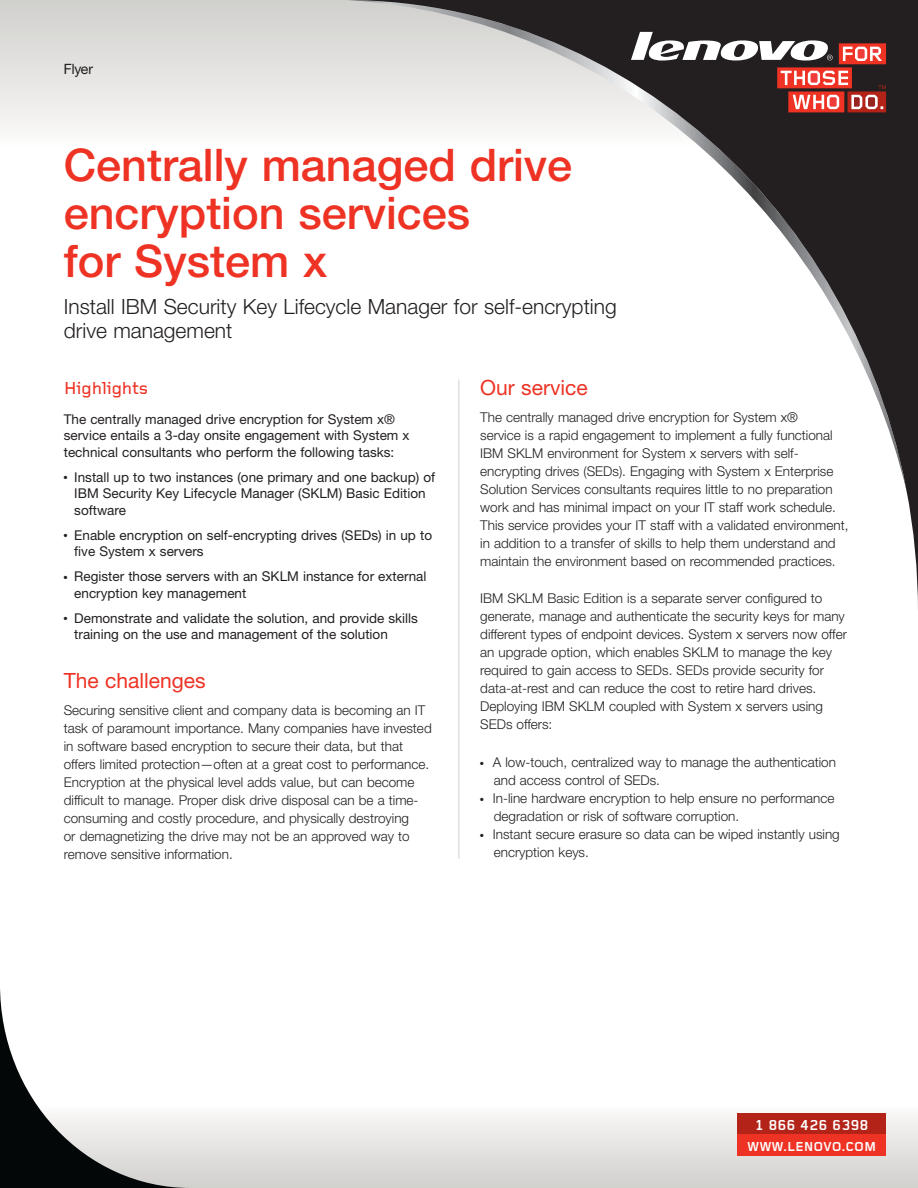
<style>
.page{position:relative;width:918px;height:1188px;background:#fff}
.page>*{position:absolute;margin:0;border:0;box-sizing:border-box;transform-origin:0 0}
.t1{font:500 45px/48px "Helvetica Neue LT Std";color:#ee3224}
.t2{font:300 21px/24px "Helvetica Neue LT Std";color:#231f20}
.t3{font:21px "Helvetica Neue LT Std";color:#ee3224}
.t4{font:500 18px "Lenovo Do";letter-spacing:-.015em;color:#ee3224}
.t5{font:700 15px "Lenovo Do";color:#fff}
.t6{font:14.25px "Helv Neuefor IBM";letter-spacing:-.01em;color:#231f20}
.t7{font:300 13.5px/18px "Helvetica Neue LT Std";color:#231f20}
.t8{font:13.5px/16.5px "Helvetica Neue LT Std";color:#231f20}
.t9{font:700 13.5px "Lenovo Do";color:#fff}
.t10{font:4.5px "Zapf Dingbats";color:#231f20}
</style>
<div class="page">
<div style="left:0;top:1103px;width:918px;height:85px;background:linear-gradient(to bottom,#fbf8f8,#d0d0cd)"></div>
<div style="left:0;top:0;width:918px;height:149px;background:linear-gradient(to bottom,#cfcecc,#fdfcfc)"></div>
<svg style="left:344px;top:0;width:574px;height:613px"></svg>
<svg style="left:0;top:990px;width:191px;height:198px"></svg>
<div style="left:737px;top:1114px;width:149px;height:21px;background:#b42317"></div>
<div style="left:737px;top:1135px;width:149px;height:21px;background:#ee3224"></div>
<svg style="left:631px;top:32px;width:255px;height:80px"></svg>
<hr style="left:458px;top:380px;width:1px;height:479px;background:#d0d0cd">
<p class="t6" style="left:64px;top:60px;width:31px">Flyer</p>
<h1 class="t1" style="left:64px;top:140px;width:510px">Centrally managed drive encryption services<br>for System x</h1>
<h2 class="t2" style="left:64px;top:294px;width:554px">Install IBM Security Key Lifecycle Manager for self-encrypting drive management</h2>
<h3 class="t4" style="left:64px;top:375px;width:86px">Highlights</h3>
<p class="t8" style="left:64px;top:410px;width:347px">The centrally managed drive encryption for System x® service entails a 3-day onsite engagement with System x technical consultants who perform the following tasks:</p>
<p class="t8" style="left:74px;top:468px;width:362px;text-indent:-11px">●● Install up to two instances (one primary and one backup) of<br>IBM Security Key Lifecycle Manager (SKLM) Basic Edition software</p>
<p class="t8" style="left:74px;top:526px;width:359px;text-indent:-11px">●● Enable encryption on self-encrypting drives (SEDs) in up to five System x servers</p>
<p class="t8" style="left:74px;top:568px;width:354px;text-indent:-11px">●● Register those servers with an SKLM instance for external encryption key management</p>
<p class="t8" style="left:74px;top:609px;width:345px;text-indent:-11px">●● Demonstrate and validate the solution, and provide skills training on the use and management of the solution</p>
<h2 class="t3" style="left:64px;top:668px;width:143px">The challenges</h2>
<p class="t7" style="left:64px;top:701px;width:369px">Securing sensitive client and company data is becoming an IT task of paramount importance. Many companies have invested</p>
<p class="t7" style="left:64px;top:755px;width:367px">offers limited protection—often at a great cost to performance.</p>
<p class="t7" style="left:64px;top:737px;width:341px">in software based encryption to secure their data, but that</p>
<p class="t7" style="left:64px;top:773px;width:356px">Encryption at the physical level adds value, but can become difficult to manage. Proper disk drive disposal can be a time&shy;consuming and costly procedure, and physically destroying or demagnetizing the drive may not be an approved way to remove sensitive information.</p>
<h2 class="t3" style="left:480px;top:375px;width:109px">Our service</h2>
<p class="t7" style="left:480px;top:408px;width:370px">The centrally managed drive encryption for System x®<br>service is a rapid engagement to implement a fully functional IBM SKLM environment for System x servers with self&shy;encrypting drives (SEDs). Engaging with System x Enterprise Solution Services consultants requires little to no preparation work and has minimal impact on your IT staff work schedule.<br>This service provides your IT staff with a validated environment, in addition to a transfer of skills to help them understand and maintain the environment based on recommended practices.</p>
<p class="t7" style="left:480px;top:589px;width:368px">IBM SKLM Basic Edition is a separate server configured to generate, manage and authenticate the security keys for many different types of endpoint devices. System x servers now offer an upgrade option, which enables SKLM to manage the key required to gain access to SEDs. SEDs provide security for data-at-rest and can reduce the cost to retire hard drives.<br>Deploying IBM SKLM coupled with System x servers using SEDs offers:</p>
<p class="t10" style="left:480px;top:761px;width:11px">●● ●</p>
<p class="t7" style="left:493px;top:753px;width:345px">A low-touch, centralized way to manage the authentication and access control of SEDs.</p>
<p class="t10" style="left:480px;top:797px;width:11px">●● ●</p>
<p class="t7" style="left:493px;top:789px;width:343px">In-line hardware encryption to help ensure no performance degradation or risk of software corruption.</p>
<p class="t10" style="left:480px;top:833px;width:11px">●● ●</p>
<p class="t7" style="left:493px;top:825px;width:348px">Instant secure erasure so data can be wiped instantly using encryption keys.</p>
<p class="t5" style="left:755px;top:1115px;width:115px">1 866 426 6398</p>
<p class="t9" style="left:747px;top:1137px;width:131px">WWW.LENOVO.COM</p>
</div>
